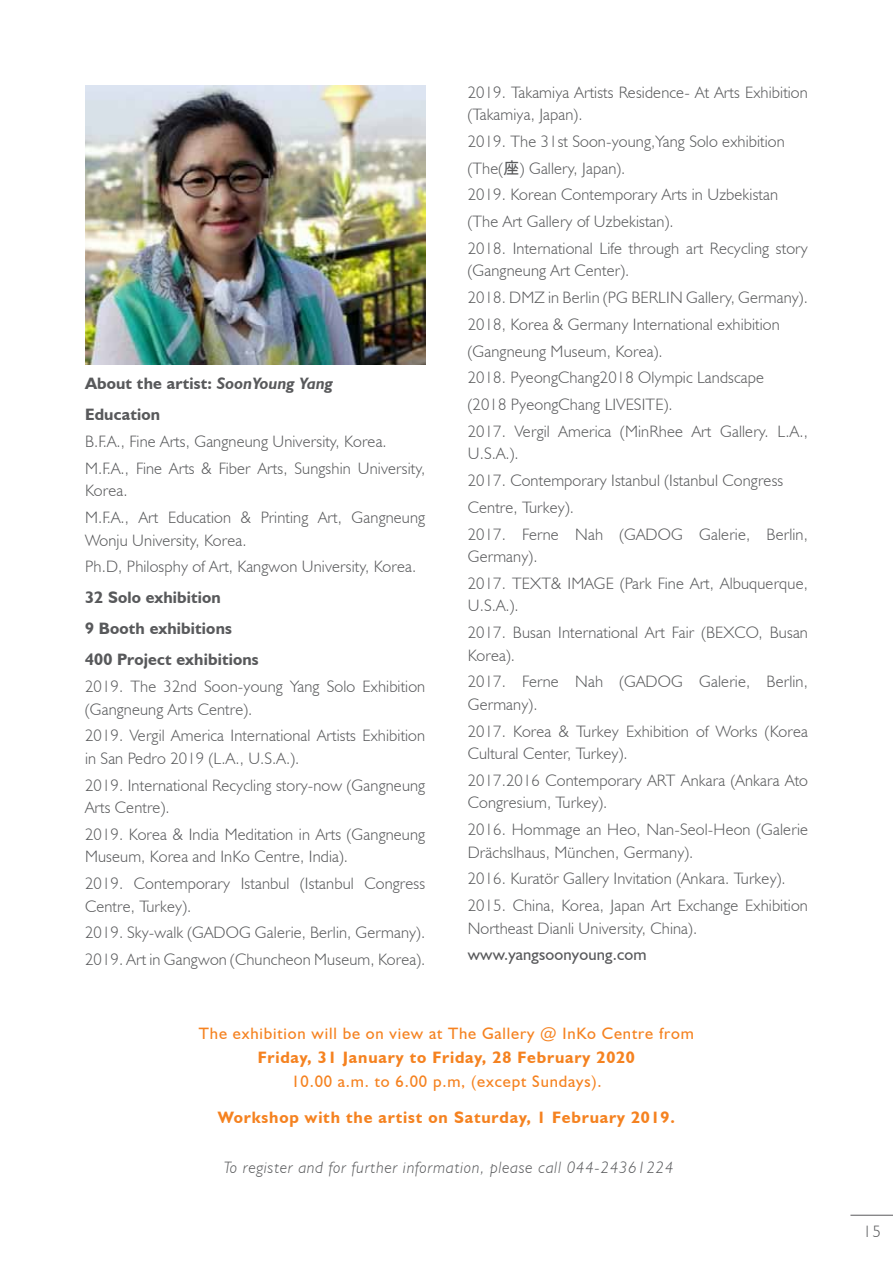
<style>
.page{position:relative;width:893px;height:1263px;background:#fff}
.page>*{position:absolute;margin:0;border:0;box-sizing:border-box;transform-origin:0 0}
.t1{font:300 16.5px/26.7px "Humanist 521 BT";letter-spacing:.01em;color:#58595b}
.t2{font:700 16.5px/31px "Humanist 521 BT";letter-spacing:.01em;color:#58595b}
.t3{font:16.5px "Humanist 521 BT";letter-spacing:.05em;color:#f58220}
.t4{font:700 16.5px "Humanist 521 BT";letter-spacing:.05em;color:#f58220}
.t5{font:italic 300 16.5px "Humanist 521 BT";letter-spacing:.05em;color:#58595b}
.t6{font:16.5px "Humanist 521 BT";letter-spacing:.01em;color:#58595b}
.s1{font-style:italic}
.s2{font-family:"Arial Unicode MS";font-weight:400}
</style>
<div class="page">
<hr style="left:850px;top:1215px;width:43px;height:1px;background:#58595b">
<img style="left:85px;top:85px;width:341px;height:279px">
<p class="t2" style="left:85px;top:368px;width:250px">About the artist: <span class="s1">SoonYoung Yang<br></span>Education</p>
<p class="t1" style="left:85px;top:428px;width:342px">B.F.A., Fine Arts, Gangneung University, Korea.<br>M.F.A., Fine Arts &amp; Fiber Arts, Sungshin University,</p>
<p class="t1" style="left:85px;top:477px;width:342px">Korea.<br>M.F.A., Art Education &amp; Printing Art, Gangneung</p>
<p class="t1" style="left:85px;top:526px;width:333px">Wonju University, Korea.<br>Ph.D, Philosphy of Art, Kangwon University, Korea.</p>
<p class="t2" style="left:85px;top:582px;width:175px">32 Solo exhibition<br>9 Booth exhibitions<br>400 Project exhibitions</p>
<p class="t1" style="left:85px;top:675px;width:342px;line-height:22.5px">2019. The 32nd Soon-young Yang Solo Exhibition (Gangneung Arts Centre).</p>
<p class="t1" style="left:85px;top:724px;width:342px;line-height:22.5px">2019. Vergil America International Artists Exhibition in San Pedro 2019 (L.A., U.S.A.).</p>
<p class="t1" style="left:85px;top:773px;width:342px;line-height:22.5px">2019. International Recycling story-now (Gangneung<br>Arts Centre).</p>
<p class="t1" style="left:85px;top:823px;width:342px;line-height:22.5px">2019. Korea &amp; India Meditation in Arts (Gangneung<br>Museum, Korea and InKo Centre, India).</p>
<p class="t1" style="left:85px;top:872px;width:342px;line-height:22.5px">2019. Contemporary Istanbul (Istanbul Congress<br>Centre, Turkey).</p>
<p class="t1" style="left:85px;top:919px;width:342px">2019. Sky-walk (GADOG Galerie, Berlin, Germany).<br>2019. Art in Gangwon (Chuncheon Museum, Korea).</p>
<p class="t1" style="left:468px;top:80px;width:342px;line-height:22.5px">2019. Takamiya Artists Residence- At Arts Exhibition (Takamiya, Japan).</p>
<p class="t1" style="left:468px;top:128px;width:342px">2019. The 31st Soon-young,Yang Solo exhibition (The(<span class="s2">座</span>) Gallery, Japan).<br>2019. Korean Contemporary Arts in Uzbekistan (The Art Gallery of Uzbekistan).<br>2018. International Life through art Recycling story</p>
<p class="t1" style="left:468px;top:257px;width:342px">(Gangneung Art Center).<br>2018. DMZ in Berlin (PG BERLIN Gallery, Germany).<br>2018, Korea &amp; Germany International exhibition (Gangneung Museum, Korea).<br>2018. PyeongChang2018 Olympic Landscape<br>(2018 PyeongChang LIVESITE).<br>2017. Vergil America (MinRhee Art Gallery. L.A.,</p>
<p class="t1" style="left:468px;top:440px;width:342px">U.S.A.).<br>2017. Contemporary Istanbul (Istanbul Congress<br>Centre, Turkey).<br>2017. Ferne Nah (GADOG Galerie, Berlin,</p>
<p class="t1" style="left:468px;top:543px;width:342px">Germany).<br>2017. TEXT&amp; IMAGE (Park Fine Art, Albuquerque,</p>
<p class="t1" style="left:468px;top:592px;width:342px">U.S.A.).<br>2017. Busan International Art Fair (BEXCO, Busan</p>
<p class="t1" style="left:468px;top:641px;width:342px">Korea).<br>2017. Ferne Nah (GADOG Galerie, Berlin,</p>
<p class="t1" style="left:468px;top:691px;width:342px">Germany).<br>2017. Korea &amp; Turkey Exhibition of Works (Korea</p>
<p class="t1" style="left:468px;top:740px;width:342px">Cultural Center, Turkey).<br>2017.2016 Contemporary ART Ankara (Ankara Ato</p>
<p class="t1" style="left:468px;top:789px;width:342px">Congresium, Turkey).<br>2016. Hommage an Heo, Nan-Seol-Heon (Galerie</p>
<p class="t1" style="left:468px;top:838px;width:342px">Drächslhaus, München, Germany).<br>2016. Kuratör Gallery Invitation (Ankara. Turkey).<br>2015. China, Korea, Japan Art Exchange Exhibition</p>
<p class="t1" style="left:468px;top:914px;width:231px">Northeast Dianli University, China).</p>
<p class="t6" style="left:468px;top:945px;width:180px">www.yangsoonyoung.com</p>
<p class="t3" style="left:199px;top:1023px;width:496px">The exhibition will be on view at The Gallery @ InKo Centre from</p>
<p class="t4" style="left:258px;top:1047px;width:378px">Friday, 31 January to Friday, 28 February 2020</p>
<p class="t3" style="left:291px;top:1071px;width:312px">10.00 a.m. to 6.00 p.m, (except Sundays).</p>
<p class="t4" style="left:218px;top:1107px;width:458px">Workshop with the artist on Saturday, 1 February 2019.</p>
<p class="t5" style="left:224px;top:1157px;width:451px">To register and for further information, please call 044-24361224</p>
<p class="t1" style="left:863px;top:1217px;width:19px">15</p>
</div>
